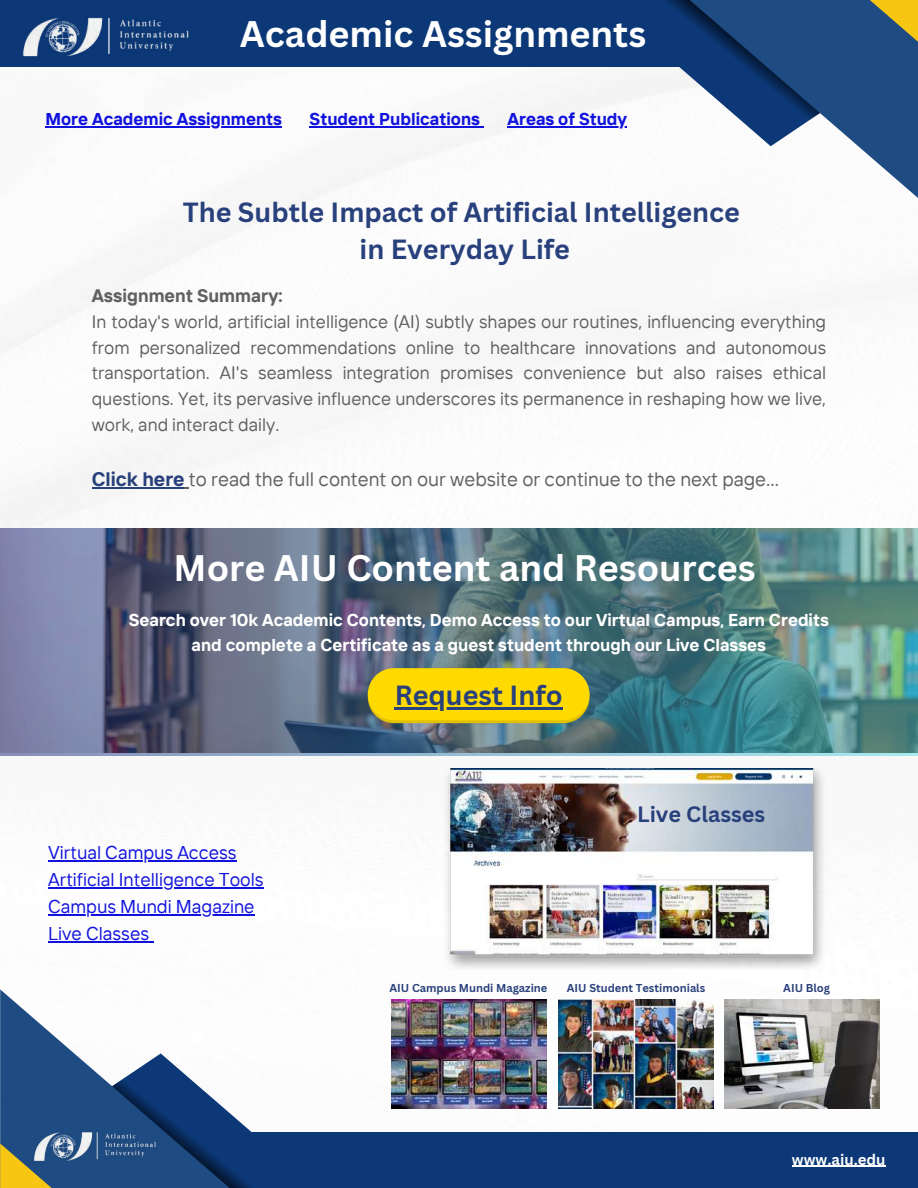
<style>
.page{position:relative;width:918px;height:1188px;background:#fff}
.page>*{position:absolute;margin:0;border:0;box-sizing:border-box;transform-origin:0 0}
.t1{font:700 36px "Canva Sans";color:#fff}
.t2{font:700 27px/37.2px "Canva Sans";color:#28407b;text-align:center}
.t3{font:700 21.6px "Canva Sans";color:#28407b}
.t4{font:19.5px "TT Interphases";color:#606060}
.t5{font:18.45px/27px "TT Interphases";color:#1112dd}
.t6{font:18px/25.8px "TT Interphases";color:#606060;text-align:justify}
.t7{font:700 18px "TT Interphases";color:#606060}
.t8{font:700 17.1px/24.8px "TT Interphases";color:#fff;text-align:center}
.t9{font:700 17.1px "TT Interphases";color:#1112dd}
.t10{font:700 15px "Canva Sans";color:#fff}
.t11{font:700 11.1px "Canva Sans";color:#28407b}
.s1{font-weight:700;color:#28407b}
</style>
<div class="page">
<img style="left:0;top:66px;width:918px;height:1043px">
<div style="left:175px;top:1132px;width:743px;height:56px;background:#0c3877"></div>
<svg style="left:0;top:989px;width:282px;height:199px"></svg>
<svg style="left:0;top:1143px;width:104px;height:45px"></svg>
<svg style="left:112px;top:1053px;width:257px;height:135px"></svg>
<img style="left:0;top:529px;width:918px;height:227px">
<svg style="left:192px;top:1032px;width:12px;height:10px"></svg>
<svg style="left:368px;top:699px;width:221px;height:24px"></svg>
<div style="left:368px;top:668px;width:221px;height:52px;background:#ffda00;border-radius:26px"></div>
<hr style="left:45px;top:126px;width:237px;height:1px;background:#1112dd">
<hr style="left:310px;top:126px;width:170px;height:1px;background:#1112dd">
<hr style="left:508px;top:126px;width:119px;height:1px;background:#1112dd">
<div style="left:0;top:0;width:699px;height:66px;background:#0c3877"></div>
<svg style="left:648px;top:0;width:270px;height:211px"></svg>
<svg style="left:828px;top:0;width:90px;height:55px"></svg>
<svg style="left:560px;top:0;width:260px;height:146px"></svg>
<img style="left:20px;top:17px;width:172px;height:50px">
<hr style="left:92px;top:487px;width:93px;height:2px;background:#28407b">
<img style="left:423px;top:768px;width:424px;height:201px">
<hr style="left:395px;top:708px;width:168px;height:2px;background:#28407b">
<hr style="left:48px;top:860px;width:189px;height:1px;background:#1112dd">
<hr style="left:48px;top:887px;width:216px;height:1px;background:#1112dd">
<hr style="left:48px;top:914px;width:207px;height:1px;background:#1112dd">
<hr style="left:48px;top:941px;width:101px;height:1px;background:#1112dd">
<img style="left:31px;top:1124px;width:127px;height:44px">
<hr style="left:792px;top:1166px;width:94px;height:1px;background:#fff">
<img style="left:725px;top:999px;width:155px;height:110px">
<img style="left:559px;top:999px;width:155px;height:110px">
<img style="left:392px;top:999px;width:155px;height:110px">
<h1 class="t1" style="left:240px;top:9px;width:408px">Academic Assignments</h1>
<p class="t9" style="left:45px;top:108px;width:238px">More Academic Assignments</p>
<p class="t9" style="left:310px;top:108px;width:172px">Student Publications</p>
<p class="t9" style="left:508px;top:108px;width:121px">Areas of Study</p>
<h2 class="t2" style="left:183px;top:193px;width:559px">The Subtle Impact of Artificial Intelligence in Everyday Life</h2>
<p class="t7" style="left:92px;top:284px;width:192px">Assignment Summary:</p>
<p class="t6" style="left:92px;top:308px;width:736px">In today's world, artificial intelligence (AI) subtly shapes our routines, influencing everything from personalized recommendations online to healthcare innovations and autonomous transportation. AI's seamless integration promises convenience but also raises ethical questions. Yet, its pervasive influence underscores its permanence in reshaping how we live, work, and interact daily.</p>
<p class="t4" style="left:92px;top:467px;width:689px"><span class="s1">Click here</span> to read the full content on our website or continue to the next page...</p>
<h1 class="t1" style="left:174px;top:543px;width:584px">More AIU Content and Resources</h1>
<p class="t8" style="left:129px;top:607px;width:702px">Search over 10k Academic Contents, Demo Access to our Virtual Campus, Earn Credits and complete a Certificate as a guest student through our Live Classes</p>
<h2 class="t2" style="left:395px;top:676px;width:170px">Request Info</h2>
<p class="t5" style="left:48px;top:838px;width:217px">Virtual Campus Access<br>Artificial Intelligence Tools<br>Campus Mundi Magazine<br>Live Classes</p>
<p class="t3" style="left:637px;top:799px;width:130px">Live Classes</p>
<p class="t11" style="left:390px;top:980px;width:159px">AIU Campus Mundi Magazine</p>
<p class="t11" style="left:567px;top:980px;width:140px">AIU Student Testimonials</p>
<p class="t11" style="left:783px;top:980px;width:48px">AIU Blog</p>
<p class="t10" style="left:792px;top:1149px;width:95px">www.aiu.edu</p>
</div>
